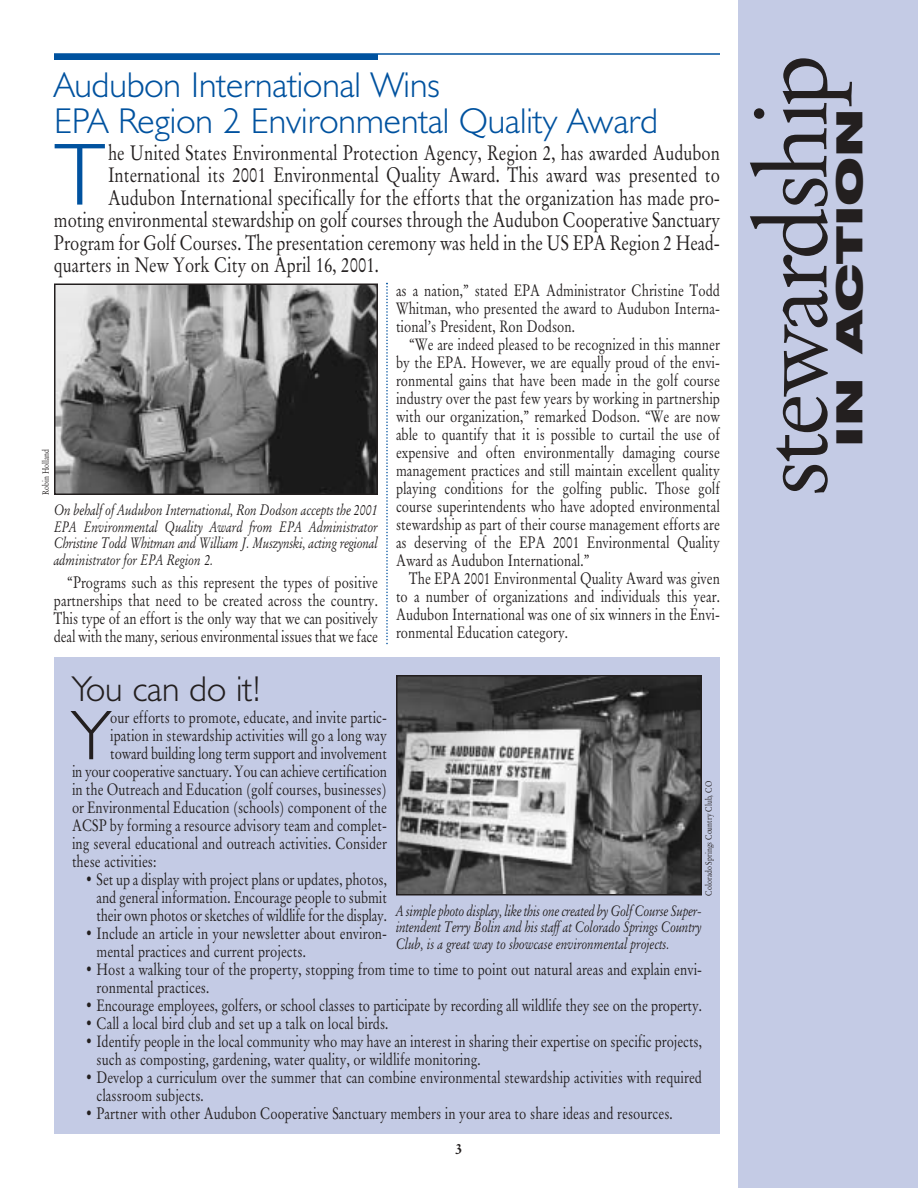
<style>
.page{position:relative;width:918px;height:1188px;background:#fff}
.page>*{position:absolute;margin:0;border:0;box-sizing:border-box;transform-origin:0 0}
.t1{font:99px "Garamand Classic";letter-spacing:-.065em;color:#231f1f}
.t2{font:300 88.65px "Humanist 521 BT";color:#00529f}
.t3{font:300 70.65px "Humanist 521 BT";color:#231f1f}
.t4{font:300 36px/36px "Humanist 521 BT";color:#00529f}
.t5{font:300 36px "Humanist 521 BT";color:#231f1f}
.t6{font:900 expanded 36px "Swiss 721 BT";color:#231f1f;scale:1.3 1}
.t7{font:21px "Garamand Classic";color:#231f1f;scale:.8 1}
.t8{font:16.5px/18px "Garamand Classic";color:#231f1f;text-align:justify;scale:.8 1}
.t9{font:italic 15px/16.5px "Garamand Classic";color:#231f1f;text-align:justify;scale:.8 1}
.t10{font:700 15px "Garamand Classic";color:#231f1f}
.t11{font:9px "Garamand Classic";color:#231f1f;scale:.8 1}
</style>
<div class="page">
<div style="left:738px;top:0;width:180px;height:1188px;background:#c4cbe5"></div>
<hr style="left:54px;top:53px;width:666px;height:2px;background:#00529f">
<div style="left:54px;top:657px;width:666px;height:477px;background:#c4cbe5"></div>
<div style="left:54px;top:54px;width:324px;height:6px;background:#00529f"></div>
<img style="left:399px;top:678px;width:300px;height:215px">
<div style="left:396px;top:675px;width:306px;height:221px;border:2px solid #231f1f"></div>
<svg style="left:386px;top:283px;width:2px;height:361px"></svg>
<img style="left:57px;top:287px;width:318px;height:205px">
<div style="left:54px;top:284px;width:324px;height:211px;border:2px solid #231f1f"></div>
<h3 class="t4" style="left:54px;top:70px;width:606px">Audubon International Wins<br>EPA Region 2 Environmental Quality Award</h3>
<h2 class="t2" style="left:54px;top:141px;width:53px">T</h2>
<p class="t7" style="left:108px;top:145px;width:767px">he United States Environmental Protection Agency, Region 2, has awarded Audubon</p>
<p class="t7" style="left:108px;top:167px;width:767px">International its 2001 Environmental Quality Award. This award was presented to</p>
<p class="t7" style="left:108px;top:190px;width:767px">Audubon International specifically for the efforts that the organization has made pro-</p>
<p class="t7" style="left:54px;top:212px;width:834px">moting environmental stewardship on golf courses through the Audubon Cooperative Sanctuary</p>
<p class="t7" style="left:54px;top:235px;width:834px">Program for Golf Courses. The presentation ceremony was held in the US EPA Region 2 Head-</p>
<p class="t7" style="left:54px;top:257px;width:408px">quarters in New York City on April 16, 2001.</p>
<p class="t11" style="left:42px;top:495px;width:59px;rotate:-90deg">Robin Holland</p>
<p class="t9" style="left:54px;top:503px;width:406px">On behalf of Audubon International, Ron Dodson accepts the 2001<br>EPA Environmental Quality Award from EPA Administrator Christine Todd Whitman and William J. Muszynski, acting regional administrator for EPA Region 2.</p>
<p class="t8" style="left:54px;top:576px;width:407px;text-indent:13px">“Programs such as this represent the types of positive partnerships that need to be created across the country.<br>This type of an effort is the only way that we can positively deal with the many, serious environmental issues that we face</p>
<p class="t8" style="left:396px;top:284px;width:407px">as a nation,” stated EPA Administrator Christine Todd Whitman, who presented the award to Audubon Interna&shy;tional’s President, Ron Dodson.</p>
<p class="t8" style="left:396px;top:338px;width:407px;text-indent:13px">“We are indeed pleased to be recognized in this manner by the EPA. However, we are equally proud of the envi&shy;ronmental gains that have been made in the golf course industry over the past few years by working in partnership with our organization,” remarked Dodson. “We are now able to quantify that it is possible to curtail the use of expensive and often environmentally damaging course management practices and still maintain excellent quality playing conditions for the golfing public. Those golf course superintendents who have adopted environmental stewardship as part of their course management efforts are as deserving of the EPA 2001 Environmental Quality Award as Audubon International.”</p>
<p class="t8" style="left:396px;top:572px;width:407px;text-indent:13px">The EPA 2001 Environmental Quality Award was given to a number of organizations and individuals this year.<br>Audubon International was one of six winners in the Envi&shy;ronmental Education category.</p>
<h3 class="t5" style="left:72px;top:675px;width:191px">You can do it!</h3>
<h3 class="t3" style="left:72px;top:709px;width:40px">Y</h3>
<p class="t8" style="left:110px;top:711px;width:347px">our efforts to promote, educate, and invite partic-</p>
<p class="t8" style="left:110px;top:729px;width:347px">ipation in stewardship activities will go a long way</p>
<p class="t8" style="left:110px;top:747px;width:347px">toward building long term support and involvement</p>
<p class="t8" style="left:72px;top:765px;width:395px">in your cooperative sanctuary. You can achieve certification</p>
<p class="t8" style="left:72px;top:783px;width:395px">in the Outreach and Education (golf courses, businesses)</p>
<p class="t8" style="left:72px;top:801px;width:395px">or Environmental Education (schools) component of the</p>
<p class="t8" style="left:72px;top:819px;width:395px">ACSP by forming a resource advisory team and complet-</p>
<p class="t8" style="left:72px;top:837px;width:395px">ing several educational and outreach activities. Consider</p>
<p class="t8" style="left:72px;top:855px;width:108px">these activities:</p>
<p class="t8" style="left:97px;top:873px;width:365px;text-indent:-11px">• Set up a display with project plans or updates, photos, and general information. Encourage people to submit their own photos or sketches of wildlife for the display.</p>
<p class="t8" style="left:97px;top:927px;width:365px;text-indent:-11px">• Include an article in your newsletter about environ&shy;mental practices and current projects.</p>
<p class="t8" style="left:97px;top:963px;width:758px;text-indent:-11px">• Host a walking tour of the property, stopping from time to time to point out natural areas and explain envi&shy;ronmental practices.</p>
<p class="t8" style="left:85px;top:999px;width:773px">• Encourage employees, golfers, or school classes to participate by recording all wildlife they see on the property.</p>
<p class="t8" style="left:85px;top:1017px;width:381px">• Call a local bird club and set up a talk on local birds.</p>
<p class="t8" style="left:97px;top:1035px;width:758px;text-indent:-11px">• Identify people in the local community who may have an interest in sharing their expertise on specific projects, such as composting, gardening, water quality, or wildlife monitoring.</p>
<p class="t8" style="left:97px;top:1071px;width:758px;text-indent:-11px">• Develop a curriculum over the summer that can combine environmental stewardship activities with required classroom subjects.</p>
<p class="t8" style="left:85px;top:1107px;width:736px">• Partner with other Audubon Cooperative Sanctuary members in your area to share ideas and resources.</p>
<p class="t11" style="left:705px;top:896px;width:145px;rotate:-90deg">Colorado Springs Country Club, CO</p>
<p class="t9" style="left:396px;top:904px;width:384px">A simple photo display, like this one created by Golf Course Super&shy;intendent Terry Bolin and his staff at Colorado Springs Country Club, is a great way to showcase environmental projects.</p>
<p class="t10" style="left:455px;top:1143px;width:9px">3</p>
<h1 class="t1" style="left:756px;top:498px;width:445px;rotate:-90deg">stewardship</h1>
<h3 class="t6" style="left:837px;top:447px;width:262px;rotate:-90deg">IN ACTION</h3>
</div>
